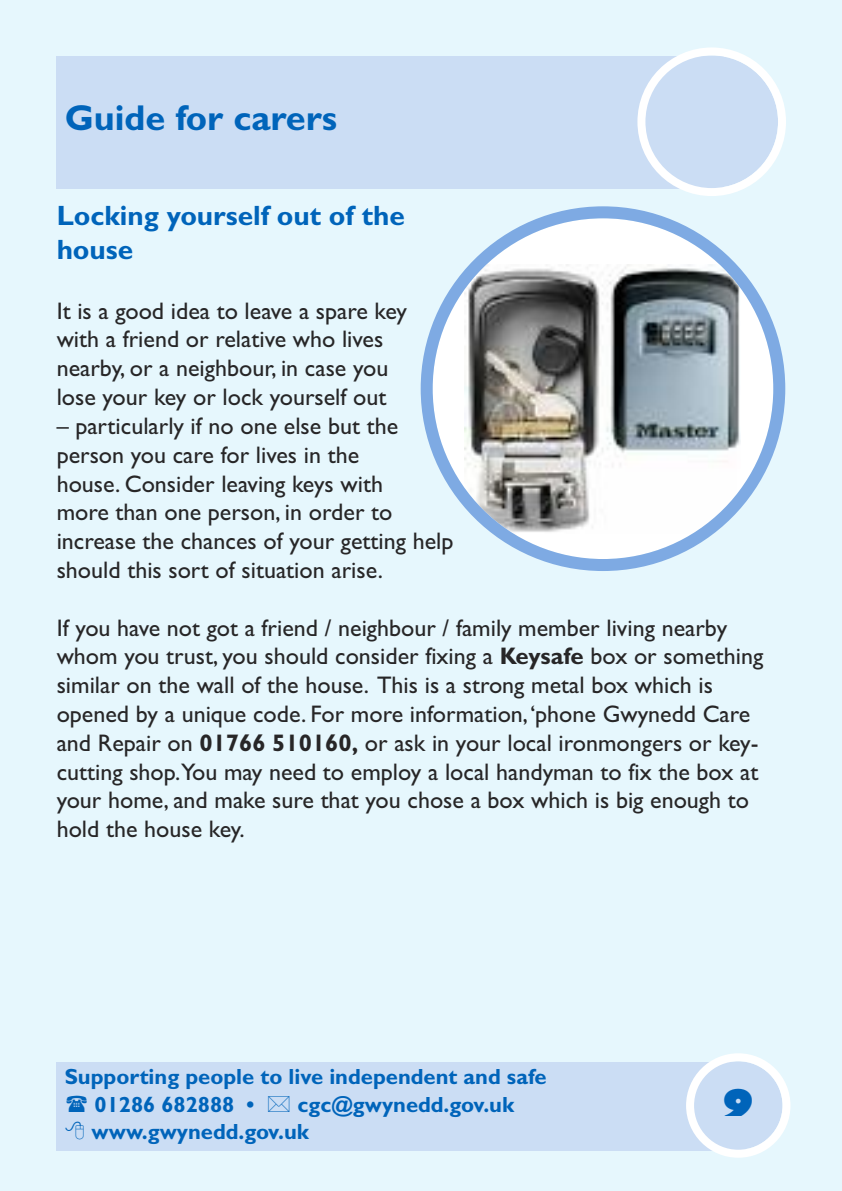
<style>
.page{position:relative;width:842px;height:1191px;background:#e6f7fd}
.page>*{position:absolute;margin:0;border:0;box-sizing:border-box;transform-origin:0 0}
.t1{font:700 36px "Gill Sans";color:#0064ba}
.t2{font:800 36px "Gill Sans";color:#0064ba}
.t3{font:700 28px/33.6px "Gill Sans";color:#0064ba}
.t4{font:24px/28.8px "Gill Sans";color:#272627}
.t5{font:700 22px/28.4px "Gill Sans";color:#0064ba}
.s1{font-weight:700}
</style>
<div class="page">
<div style="left:57px;top:56px;width:667px;height:132px;background:#cbddf4"></div>
<svg style="left:637px;top:47px;width:149px;height:149px"></svg>
<div style="left:57px;top:1062px;width:689px;height:88px;background:#cbddf4"></div>
<svg style="left:686px;top:1053px;width:104px;height:104px"></svg>
<svg style="left:421px;top:206px;width:364px;height:365px"></svg>
<h1 class="t1" style="left:65px;top:104px;width:274px">Guide for carers</h1>
<p class="t3" style="left:57px;top:201px;width:350px">Locking yourself out of the house</p>
<p class="t4" style="left:57px;top:296px;width:352px">It is a good idea to leave a spare key with a friend or relative who lives nearby, or a neighbour, in case you lose your key or lock yourself out</p>
<p class="t4" style="left:57px;top:411px;width:398px">– particularly if no one else but the person you care for lives in the<br>house. Consider leaving keys with<br>more than one person, in order to increase the chances of your getting help should this sort of situation arise.</p>
<p class="t4" style="left:57px;top:613px;width:708px">If you have not got a friend / neighbour / family member living nearby whom you trust, you should consider fixing a <span class="s1">Keysafe</span> box or something similar on the wall of the house. This is a strong metal box which is opened by a unique code. For more information,‘phone Gwynedd Care and Repair on <span class="s1">01766 510160,</span> or ask in your local ironmongers or key&shy;cutting shop.You may need to employ a local handyman to fix the box at your home, and make sure that you chose a box which is big enough to hold the house key.</p>
<p class="t5" style="left:95px;top:1063px;width:453px;text-indent:-30px">Supporting people to live independent and safe<br>01286 682888 •</p>
<p class="t5" style="left:92px;top:1093px;width:424px;line-height:27px;text-indent:206px">cgc@gwynedd.gov.uk www.gwynedd.gov.uk</p>
<h1 class="t2" style="left:723px;top:1082px;width:32px">9</h1>
</div>
